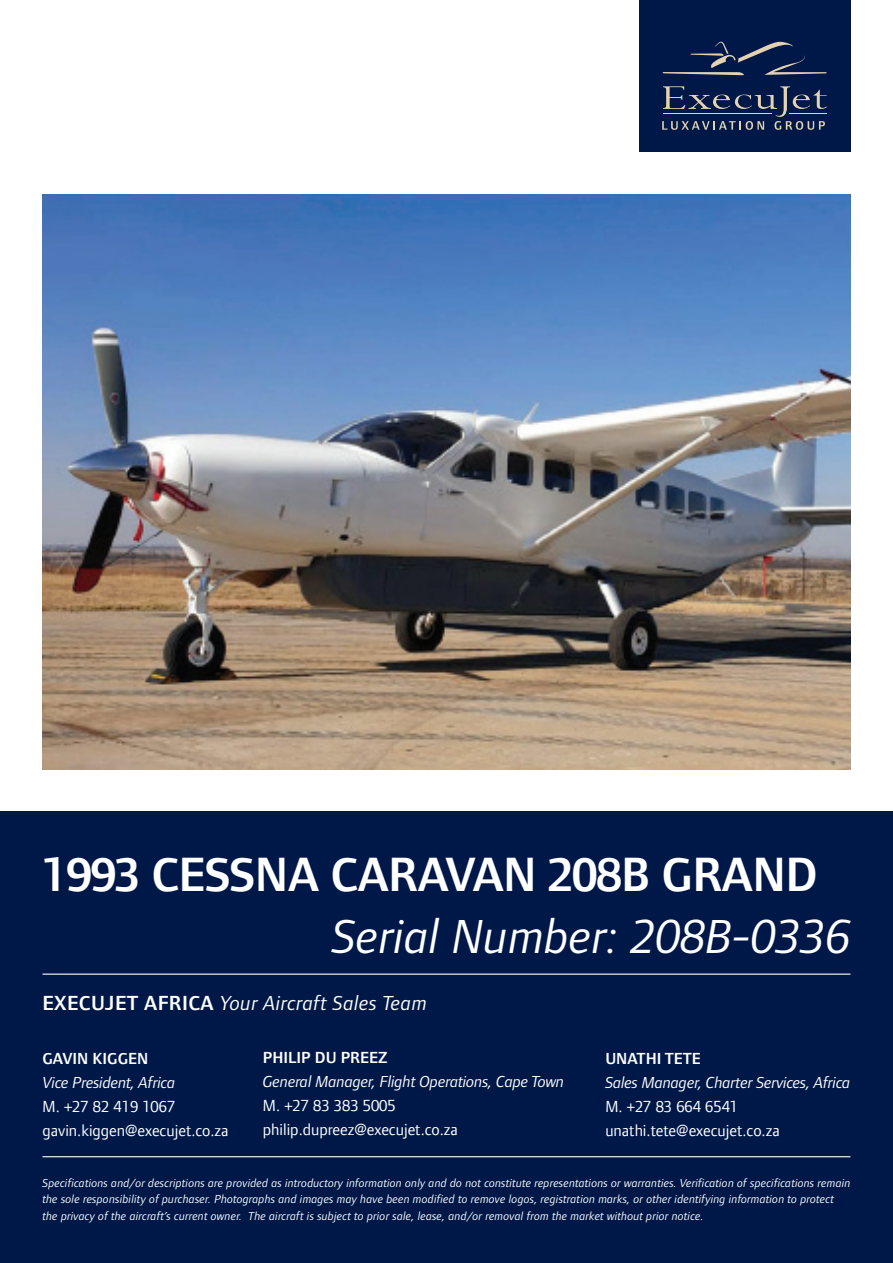
<style>
.page{position:relative;width:893px;height:1263px;background:#fff}
.page>*{position:absolute;margin:0;border:0;box-sizing:border-box;transform-origin:0 0}
.t1{font:600 49.5px "Foundry Form Sans";letter-spacing:-.01em;color:#fff}
.t2{font:italic 49.5px "Foundry Form Sans";color:#fff}
.t3{font:italic 21px "Foundry Form Sans";letter-spacing:.02em;color:#fff}
.t4{font:16.5px/24px "Foundry Form Sans";color:#fff}
.t5{font:italic 16.5px "Foundry Form Sans";letter-spacing:-.01em;color:#fff}
.t6{font:600 16.5px "Foundry Form Sans";color:#fff}
.t7{font:italic 12px/16.5px "Foundry Form Sans";letter-spacing:.01em;color:#fff}
.s1{font-weight:600;font-style:normal}
</style>
<div class="page">
<div style="left:0;top:812px;width:893px;height:451px;background:#001848"></div>
<div style="left:639px;top:0;width:211px;height:151px;background:#001848"></div>
<svg style="left:662px;top:42px;width:165px;height:33px"></svg>
<svg style="left:662px;top:86px;width:165px;height:44px"></svg>
<hr style="left:43px;top:973px;width:807px;height:2px;background:#fff">
<hr style="left:43px;top:1156px;width:807px;height:1px;background:#fff">
<img style="left:43px;top:194px;width:807px;height:575px">
<h1 class="t1" style="left:43px;top:846px;width:777px">1993 CESSNA CARAVAN 208B GRAND</h1>
<h1 class="t2" style="left:332px;top:908px;width:519px">Serial Number: 208B-0336</h1>
<h2 class="t3" style="left:43px;top:991px;width:386px"><span class="s1">EXECUJET AFRICA</span> Your Aircraft Sales Team</h2>
<h3 class="t6" style="left:263px;top:1048px;width:126px">PHILIP DU PREEZ</h3>
<h3 class="t5" style="left:263px;top:1072px;width:303px">General Manager, Flight Operations, Cape Town</h3>
<h3 class="t4" style="left:263px;top:1093px;width:197px">M. +27 83 383 5005 philip.dupreez@execujet.co.za</h3>
<p class="t7" style="left:43px;top:1174px;width:809px">Specifications and/or descriptions are provided as introductory information only and do not constitute representations or warranties. Verification of specifications remain the sole responsibility of purchaser. Photographs and images may have been modified to remove logos, registration marks, or other identifying information to protect the privacy of the aircraft’s current owner. The aircraft is subject to prior sale, lease, and/or removal from the market without prior notice.</p>
<h3 class="t6" style="left:43px;top:1049px;width:107px">GAVIN KIGGEN</h3>
<h3 class="t5" style="left:43px;top:1073px;width:134px">Vice President, Africa</h3>
<h3 class="t4" style="left:43px;top:1094px;width:188px">M. +27 82 419 1067 gavin.kiggen@execujet.co.za</h3>
<h3 class="t6" style="left:605px;top:1049px;width:97px">UNATHI TETE</h3>
<h3 class="t5" style="left:605px;top:1073px;width:247px">Sales Manager, Charter Services, Africa</h3>
<h3 class="t4" style="left:605px;top:1094px;width:176px">M. +27 83 664 6541 unathi.tete@execujet.co.za</h3>
</div>
